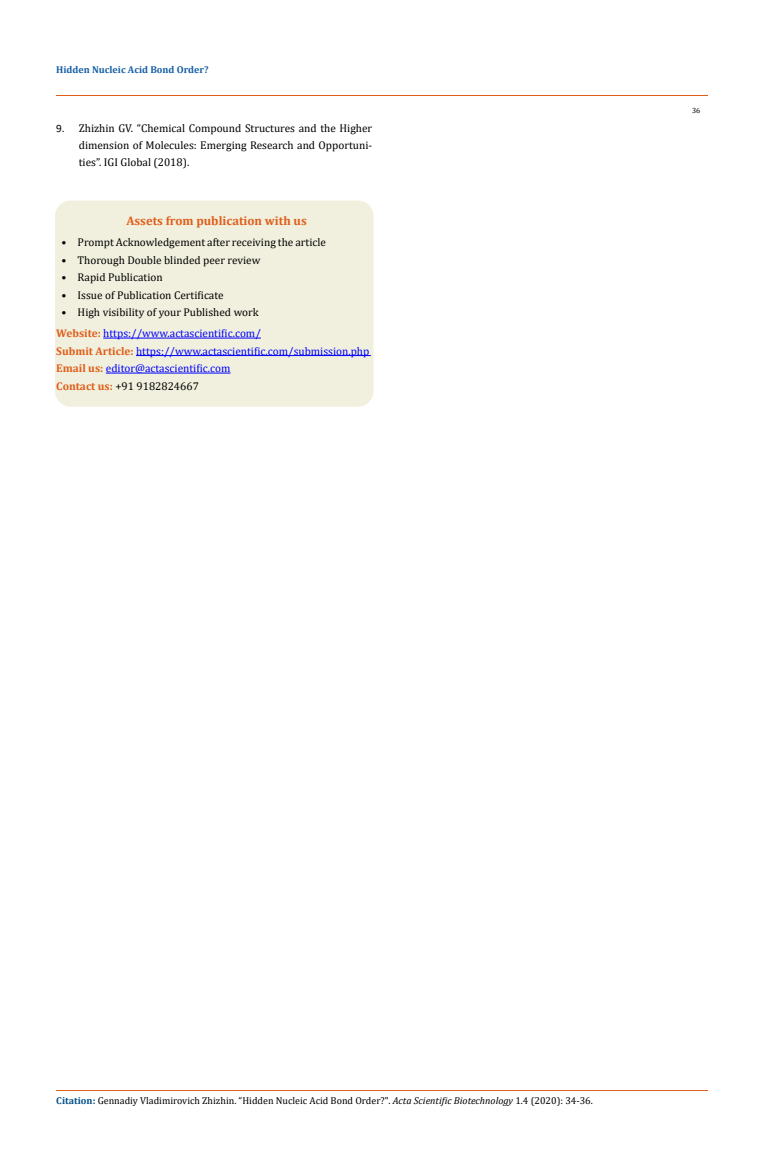
<style>
.page{position:relative;width:764px;height:1170px;background:#fff}
.page>*{position:absolute;margin:0;border:0;box-sizing:border-box;transform-origin:0 0}
.t1{font:700 12.5px "Cambria";color:#e05d1a}
.t2{font:11.25px/16.9px "Cambria";color:#000;text-align:justify}
.t3{font:11.25px/17.5px "Cambria";color:#00f}
.t4{font:10px "Cambria";color:#000}
.t5{font:700 10px "Cambria";color:#1560a6}
.t6{font:7.5px "Cambria";color:#000}
.s1{font-family:"Calibri"}
.s2{font-weight:700;color:#e05d1a}
.s3{color:#000}
.s4{font-weight:700;color:#035089}
.s5{font-style:italic}
</style>
<div class="page">
<hr style="left:56px;top:95px;width:651px;height:1px;background:#e05d1a">
<div style="left:56px;top:201px;width:317px;height:205px;background:#f1f0de;border-radius:15px"></div>
<div style="left:55px;top:201px;width:318px;height:206px;border:1px solid #f1f0de;border-radius:15px"></div>
<hr style="left:103px;top:338px;width:158px;height:1px;background:#00f">
<hr style="left:136px;top:355px;width:235px;height:1px;background:#00f">
<hr style="left:106px;top:373px;width:124px;height:1px;background:#00f">
<hr style="left:56px;top:1090px;width:651px;height:1px;background:#e05d1a">
<p class="t5" style="left:56px;top:62px;width:154px">Hidden Nucleic Acid Bond Order?</p>
<p class="t2" style="left:79px;top:119px;width:295px;text-indent:-22px"><span class="s1">9.</span> Zhizhin GV. “Chemical Compound Structures and the Higher dimension of Molecules: Emerging Research and Opportuni&shy;ties”. IGI Global (2018).</p>
<p class="t1" style="left:126px;top:212px;width:182px">Assets from publication with us</p>
<p class="t2" style="left:61px;top:234px;width:266px">• Prompt Acknowledgement after receiving the article</p>
<p class="t2" style="left:61px;top:251px;width:201px">• Thorough Double blinded peer review</p>
<p class="t2" style="left:61px;top:269px;width:103px">• Rapid Publication</p>
<p class="t2" style="left:61px;top:286px;width:164px">• Issue of Publication Certificate</p>
<p class="t2" style="left:61px;top:304px;width:199px">• High visibility of your Published work</p>
<p class="t3" style="left:56px;top:325px;width:315px"><span class="s2">Website:</span> https://www.actascientific.com/<br><span class="s2">Submit Article:</span> https://www.actascientific.com/submission.php <span class="s2">Email us:</span> editor@actascientific.com<br><span class="s2">Contact us:</span> <span class="s3">+91 9182824667</span></p>
<p class="t6" style="left:692px;top:106px;width:10px">36</p>
<p class="t4" style="left:56px;top:1094px;width:538px"><span class="s4">Citation:</span> Gennadiy Vladimirovich Zhizhin. “Hidden Nucleic Acid Bond Order?". <span class="s5">Acta Scientific Biotechnology</span> 1.4 (2020): 34-36.</p>
</div>
